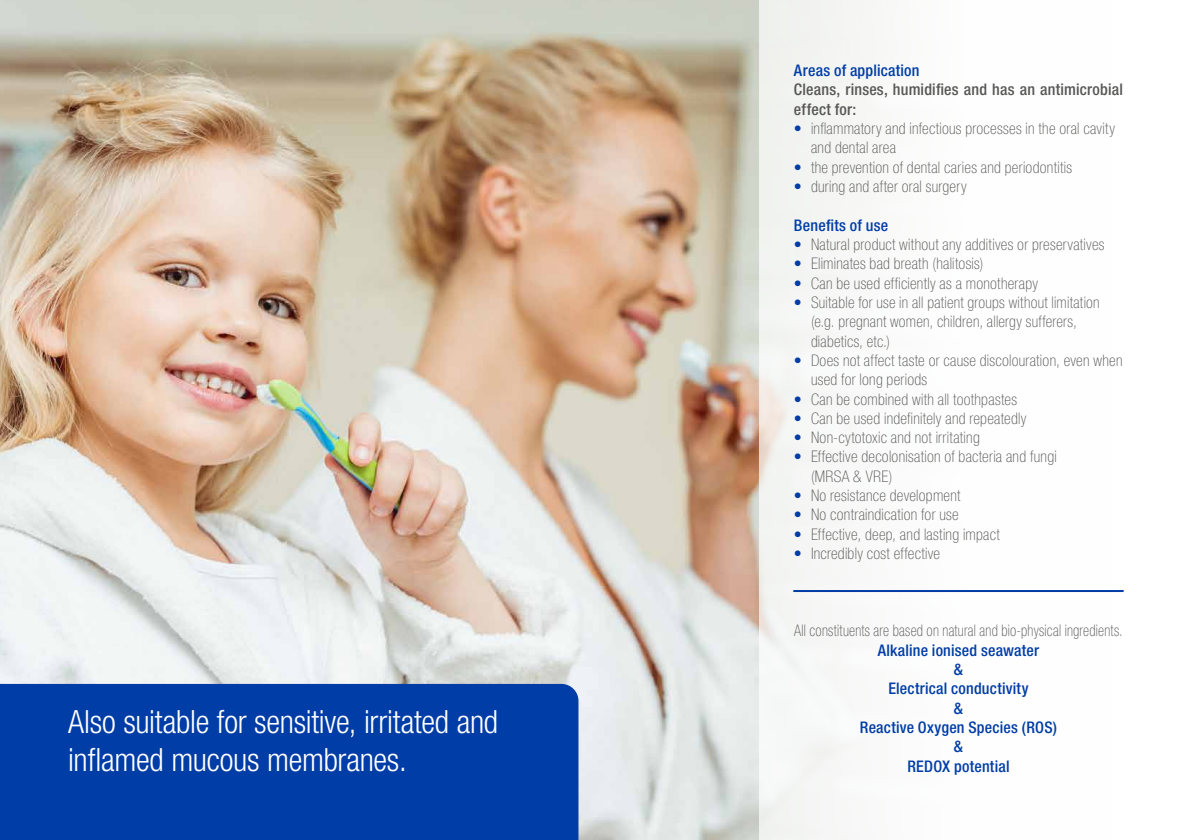
<style>
.page{position:relative;width:1191px;height:840px;background:#fff}
.page>*{position:absolute;margin:0;border:0;box-sizing:border-box;transform-origin:0 0}
.t1{font:300 condensed 32px/38.4px "Helvetica Neue LT Pro";letter-spacing:-.01em;color:#fff}
.t2{font:100 condensed 16px/19.2px "Helvetica Neue LT Pro";letter-spacing:.015em;color:#575756}
.t3{font:500 condensed 16px/19.2px "Helvetica Neue LT Pro";letter-spacing:.015em;color:#003da6;text-align:center}
.t4{font:100 condensed 16px "Helvetica Neue LT Pro";letter-spacing:.015em;color:#575756;scale:.91 1}
.t5{font:500 condensed 16px/19.2px "Helvetica Neue LT Pro";letter-spacing:.015em;color:#575756}
.s1{color:#003da6}
</style>
<div class="page">
<img style="left:0;top:0;width:760px;height:839px">
<div style="left:0;top:683px;width:578px;height:156px;background:#003da6"></div>
<hr style="left:794px;top:589px;width:329px;height:2px;background:#003da6">
<h1 class="t1" style="left:68px;top:701px;width:431px">Also suitable for sensitive, irritated and inflamed mucous membranes.</h1>
<p class="t3" style="left:794px;top:60px;width:127px">Areas of application</p>
<p class="t5" style="left:794px;top:80px;width:330px">Cleans, rinses, humidifies and has an antimicrobial effect for:</p>
<p class="t2" style="left:811px;top:119px;width:305px;text-indent:-17px"><span class="s1">•</span> inflammatory and infectious processes in the oral cavity and dental area</p>
<p class="t2" style="left:794px;top:158px;width:280px"><span class="s1">•</span> the prevention of dental caries and periodontitis</p>
<p class="t2" style="left:794px;top:177px;width:174px"><span class="s1">•</span> during and after oral surgery</p>
<p class="t3" style="left:794px;top:215px;width:96px">Benefits of use</p>
<p class="t2" style="left:794px;top:235px;width:312px"><span class="s1">•</span> Natural product without any additives or preservatives</p>
<p class="t2" style="left:794px;top:254px;width:191px"><span class="s1">•</span> Eliminates bad breath (halitosis)</p>
<p class="t2" style="left:794px;top:274px;width:245px"><span class="s1">•</span> Can be used efficiently as a monotherapy</p>
<p class="t2" style="left:811px;top:293px;width:290px;text-indent:-17px"><span class="s1">•</span> Suitable for use in all patient groups without limitation (e.g. pregnant women, children, allergy sufferers, diabetics, etc.)</p>
<p class="t2" style="left:811px;top:351px;width:313px;text-indent:-17px"><span class="s1">•</span> Does not affect taste or cause discolouration, even when used for long periods</p>
<p class="t2" style="left:794px;top:389px;width:225px"><span class="s1">•</span> Can be combined with all toothpastes</p>
<p class="t2" style="left:794px;top:409px;width:234px"><span class="s1">•</span> Can be used indefinitely and repeatedly</p>
<p class="t2" style="left:794px;top:428px;width:187px"><span class="s1">•</span> Non-cytotoxic and not irritating</p>
<p class="t2" style="left:811px;top:447px;width:247px;text-indent:-17px"><span class="s1">•</span> Effective decolonisation of bacteria and fungi (MRSA &amp; VRE)</p>
<p class="t2" style="left:794px;top:486px;width:168px"><span class="s1">•</span> No resistance development</p>
<p class="t2" style="left:794px;top:505px;width:166px"><span class="s1">•</span> No contraindication for use</p>
<p class="t2" style="left:794px;top:525px;width:207px"><span class="s1">•</span> Effective, deep, and lasting impact</p>
<p class="t2" style="left:794px;top:544px;width:148px"><span class="s1">•</span> Incredibly cost effective</p>
<p class="t4" style="left:794px;top:621px;width:362px">All constituents are based on natural and bio-physical ingredients.</p>
<p class="t3" style="left:860px;top:639px;width:198px">Alkaline ionised seawater<br>&amp;<br>Electrical conductivity<br>&amp;<br>Reactive Oxygen Species (ROS) &amp;<br>REDOX potential</p>
</div>
